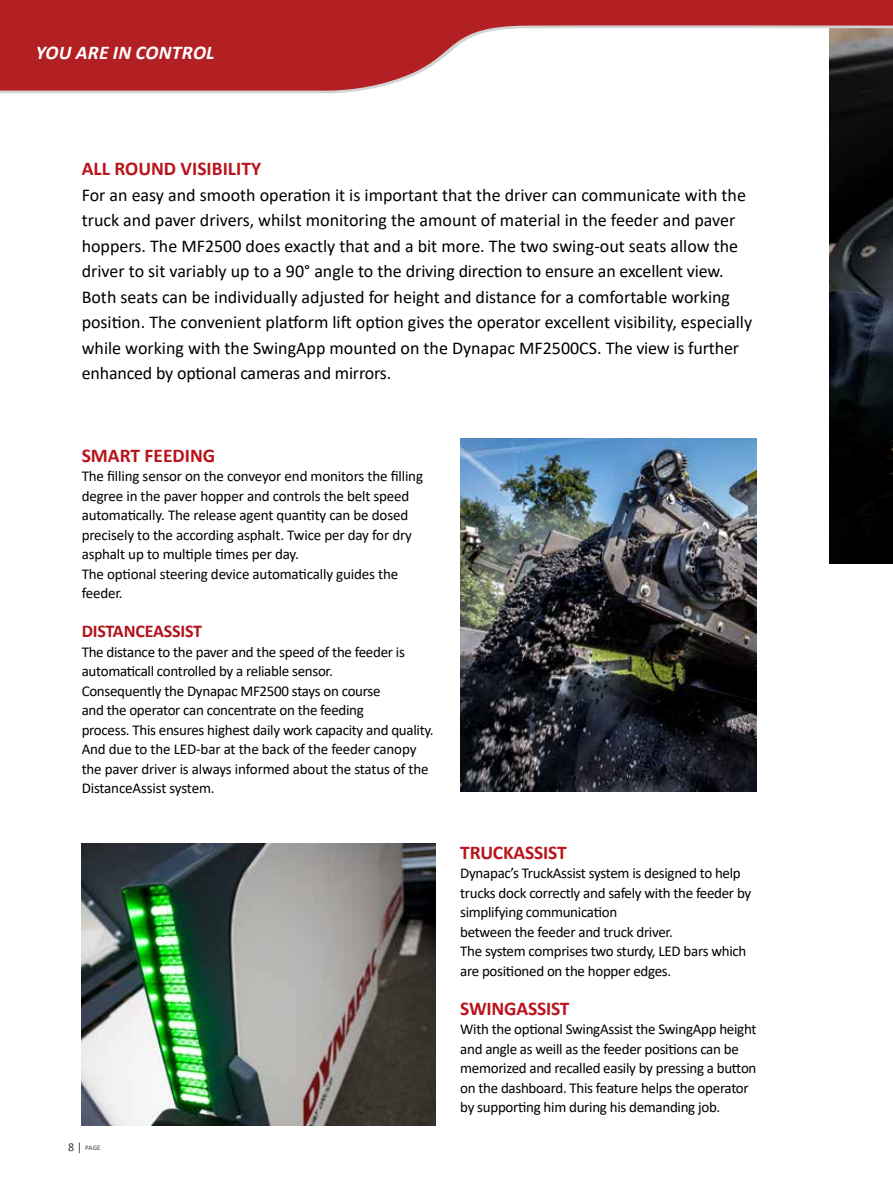
<style>
.page{position:relative;width:893px;height:1191px;background:#fff}
.page>*{position:absolute;margin:0;border:0;box-sizing:border-box;transform-origin:0 0}
.t1{font:700 19.5px "Calibri";color:#b9131c}
.t2{font:italic 700 19.5px "Calibri";letter-spacing:.015em;color:#fff}
.t3{font:18px/25.5px "Calibri";color:#000}
.t4{font:700 18px "Calibri";letter-spacing:-.01em;color:#b3111a}
.t5{font:15px/19.5px "Calibri";letter-spacing:-.02em;color:#000}
.t6{font:7.05px "Calibri";color:#373d42}
.s1{font-size:12px}
</style>
<div class="page">
<img style="left:829px;top:95px;width:64px;height:468px">
<img style="left:460px;top:438px;width:297px;height:353px">
<img style="left:82px;top:844px;width:353px;height:281px">
<svg style="left:0;top:0;width:893px;height:95px"></svg>
<h1 class="t2" style="left:36px;top:39px;width:180px">YOU ARE IN CONTROL</h1>
<h1 class="t1" style="left:82px;top:155px;width:181px">ALL ROUND VISIBILITY</h1>
<p class="t3" style="left:82px;top:181px;width:672px">For an easy and smooth operation it is important that the driver can communicate with the truck and paver drivers, whilst monitoring the amount of material in the feeder and paver hoppers. The MF2500 does exactly that and a bit more. The two swing-out seats allow the driver to sit variably up to a 90° angle to the driving direction to ensure an excellent view.<br>Both seats can be individually adjusted for height and distance for a comfortable working position. The convenient platform lift option gives the operator excellent visibility, especially while working with the SwingApp mounted on the Dynapac MF2500CS. The view is further enhanced by optional cameras and mirrors.</p>
<h1 class="t1" style="left:82px;top:441px;width:135px">SMART FEEDING</h1>
<p class="t5" style="left:82px;top:466px;width:343px">The filling sensor on the conveyor end monitors the filling degree in the paver hopper and controls the belt speed automatically. The release agent quantity can be dosed precisely to the according asphalt. Twice per day for dry asphalt up to multiple times per day.<br>The optional steering device automatically guides the feeder.</p>
<p class="t4" style="left:82px;top:618px;width:122px">DISTANCEASSIST</p>
<p class="t5" style="left:82px;top:641px;width:353px">The distance to the paver and the speed of the feeder is automaticall controlled by a reliable sensor.<br>Consequently the Dynapac MF2500 stays on course<br>and the operator can concentrate on the feeding<br>process. This ensures highest daily work capacity and quality.<br>And due to the LED-bar at the back of the feeder canopy the paver driver is always informed about the status of the DistanceAssist system.</p>
<p class="t6" style="left:68px;top:1142px;width:34px"><span class="s1">8 |</span> PAGE</p>
<h1 class="t1" style="left:460px;top:838px;width:108px">TRUCKASSIST</h1>
<p class="t5" style="left:460px;top:863px;width:293px">Dynapac’s TruckAssist system is designed to help trucks dock correctly and safely with the feeder by simplifying communication<br>between the feeder and truck driver.<br>The system comprises two sturdy, LED bars which are positioned on the hopper edges.</p>
<h1 class="t1" style="left:460px;top:994px;width:111px">SWINGASSIST</h1>
<p class="t5" style="left:460px;top:1019px;width:298px">With the optional SwingAssist the SwingApp height and angle as weill as the feeder positions can be memorized and recalled easily by pressing a button on the dashboard. This feature helps the operator by supporting him during his demanding job.</p>
</div>
